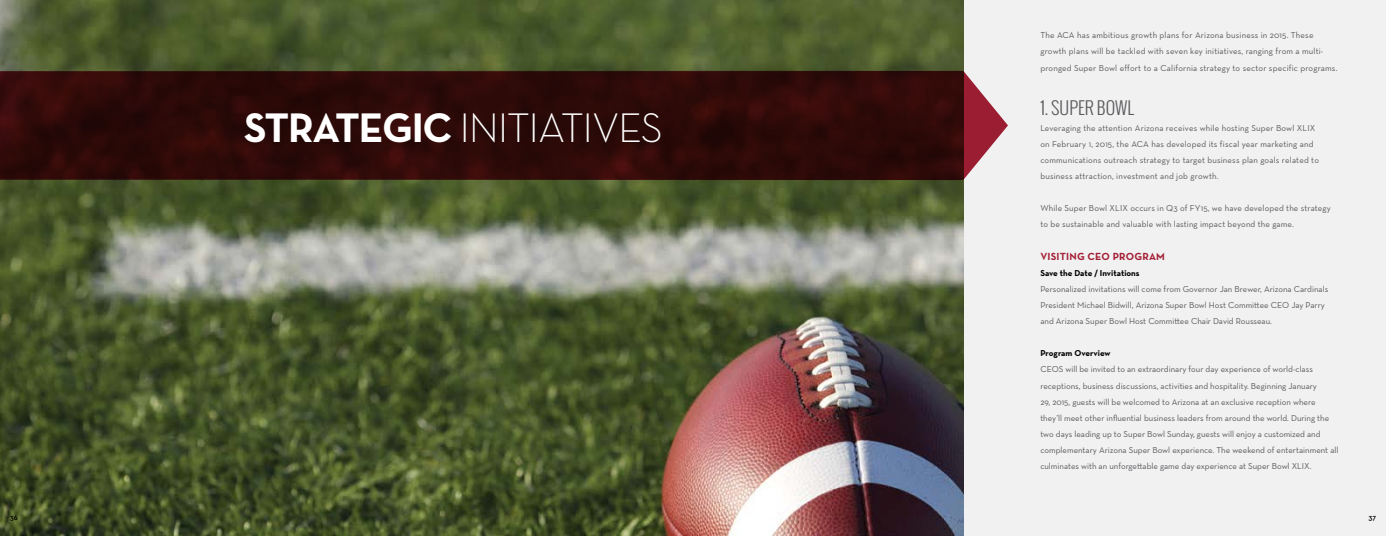
<style>
.page{position:relative;width:1386px;height:536px;background:#fff}
.page>*{position:absolute;margin:0;border:0;box-sizing:border-box;transform-origin:0 0}
.t1{font:300 42px "Neutraface Text";letter-spacing:-.03em;color:#fff}
.t2{font:300 17.5px "Oswald";color:#58595b}
.t3{font:700 10.5px "Neutraface Text";letter-spacing:.02em;color:#a41f35}
.t4{font:8.75px/16.1px "Neutraface Text";color:#58595b}
.t5{font:8.75px/16.1px "Neutraface Text";letter-spacing:.02em;color:#58595b}
.t6{font:700 8.75px "Neutraface Text";color:#000}
.t7{font:600 7.88px "Neutraface Text";color:#000}
.s1{font-weight:700}
</style>
<div class="page">
<div style="left:693px;top:0;width:693px;height:536px;background:#f1f1f2"></div>
<img style="left:0;top:0;width:964px;height:536px">
<svg style="left:0;top:71px;width:1008px;height:109px;background:#330e0d"></svg>
<h1 class="t1" style="left:244px;top:101px;width:420px"><span class="s1">STRATEGIC</span> INITIATIVES</h1>
<p class="t5" style="left:1040px;top:27px;width:299px">The ACA has ambitious growth plans for Arizona business in 2015. These growth plans will be tackled with seven key initiatives, ranging from a multi&shy;pronged Super Bowl effort to a California strategy to sector specific programs.</p>
<h2 class="t2" style="left:1040px;top:95px;width:95px">1. SUPER BOWL</h2>
<p class="t5" style="left:1040px;top:119px;width:280px">Leveraging the attention Arizona receives while hosting Super Bowl XLIX on February 1, 2015, the ACA has developed its fiscal year marketing and communications outreach strategy to target business plan goals related to business attraction, investment and job growth.</p>
<p class="t4" style="left:1040px;top:200px;width:292px">While Super Bowl XLIX occurs in Q3 of FY15, we have developed the strategy to be sustainable and valuable with lasting impact beyond the game.</p>
<p class="t3" style="left:1040px;top:249px;width:126px">VISITING CEO PROGRAM</p>
<p class="t6" style="left:1040px;top:267px;width:101px">Save the Date / Invitations</p>
<p class="t4" style="left:1040px;top:280px;width:289px">Personalized invitations will come from Governor Jan Brewer, Arizona Cardinals<br>President Michael Bidwill, Arizona Super Bowl Host Committee CEO Jay Parry and Arizona Super Bowl Host Committee Chair David Rousseau.</p>
<p class="t6" style="left:1040px;top:347px;width:72px">Program Overview</p>
<p class="t4" style="left:1040px;top:361px;width:300px">CEOS will be invited to an extraordinary four day experience of world-class receptions, business discussions, activities and hospitality. Beginning January<br>29, 2015, guests will be welcomed to Arizona at an exclusive reception where they’ll meet other influential business leaders from around the world. During the two days leading up to Super Bowl Sunday, guests will enjoy a customized and complementary Arizona Super Bowl experience. The weekend of entertainment all culminates with an unforgettable game day experience at Super Bowl XLIX.</p>
<p class="t7" style="left:10px;top:512px;width:10px">36</p>
<p class="t7" style="left:1369px;top:512px;width:9px">37</p>
</div>
